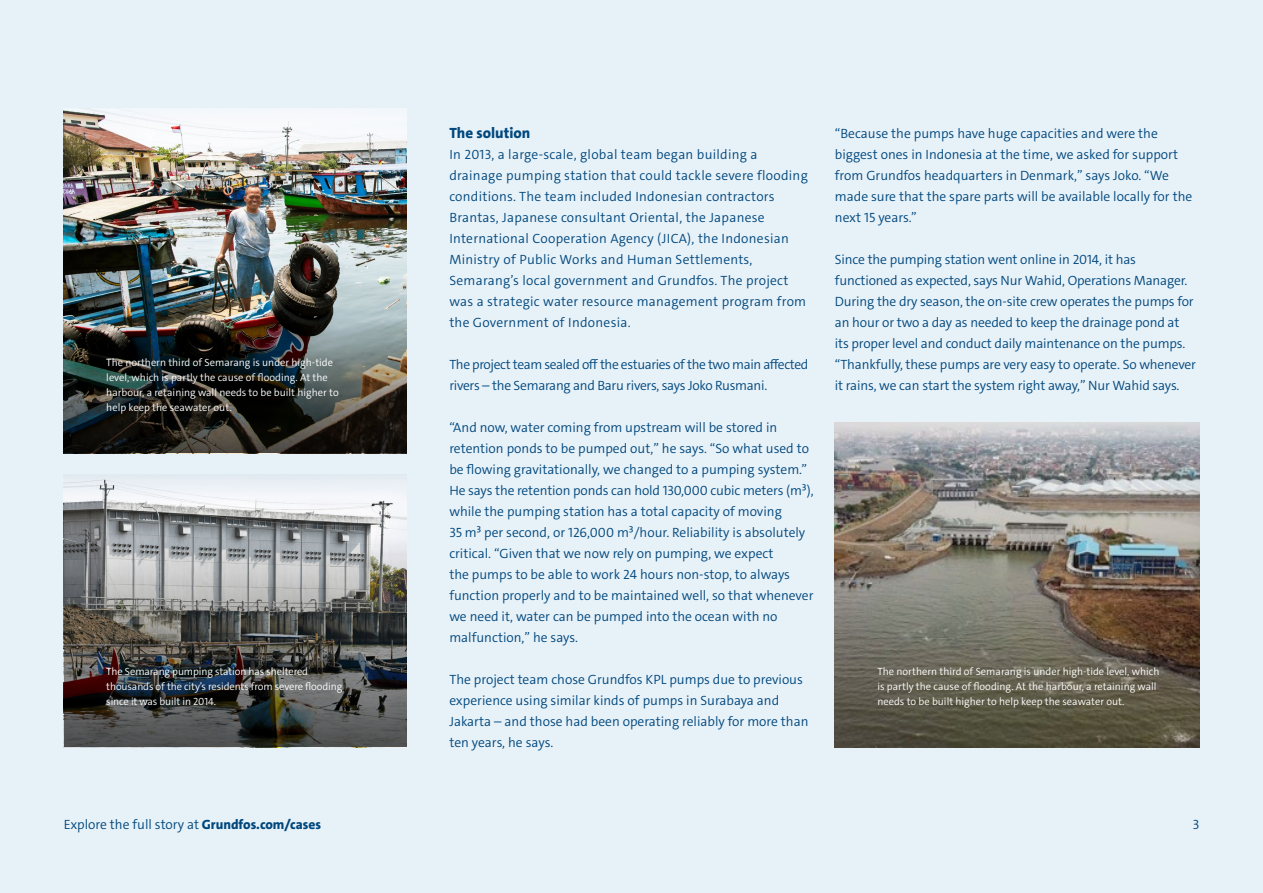
<style>
.page{position:relative;width:1263px;height:893px;background:#e7f1f8}
.page>*{position:absolute;margin:0;border:0;box-sizing:border-box;transform-origin:0 0}
.t1{font:800 15px "Grundfos The Sans";color:#00477d}
.t2{font:300 13.5px/21px "Grundfos The Sans";color:#00477d}
.t3{font:300 13.5px/21px "Grundfos The Sans";letter-spacing:.02em;color:#00477d}
.t4{font:300 13.5px/21px "Grundfos The Sans";letter-spacing:-.03em;color:#00477d}
.t5{font:300 10.5px/15px "Grundfos The Sans";color:#fff}
.s1{font-weight:800}
</style>
<div class="page">
<img style="left:835px;top:422px;width:364px;height:325px">
<img style="left:64px;top:108px;width:343px;height:173px">
<img style="left:64px;top:281px;width:343px;height:172px">
<img style="left:64px;top:479px;width:343px;height:44px">
<img style="left:64px;top:523px;width:343px;height:224px">
<p class="t1" style="left:449px;top:123px;width:82px">The solution</p>
<p class="t3" style="left:449px;top:144px;width:360px">In 2013, a large-scale, global team began building a drainage pumping station that could tackle severe flooding conditions. The team included Indonesian contractors Brantas, Japanese consultant Oriental, the Japanese International Cooperation Agency (JICA), the Indonesian Ministry of Public Works and Human Settlements, Semarang’s local government and Grundfos. The project was a strategic water resource management program from the Government of Indonesia.</p>
<p class="t4" style="left:449px;top:354px;width:361px">The project team sealed off the estuaries of the two main affected rivers – the Semarang and Baru rivers, says Joko Rusmani.</p>
<p class="t2" style="left:449px;top:417px;width:366px">“And now, water coming from upstream will be stored in retention ponds to be pumped out,” he says. “So what used to be flowing gravitationally, we changed to a pumping system.” He says the retention ponds can hold 130,000 cubic meters (m³), while the pumping station has a total capacity of moving<br>35 m³ per second, or 126,000 m³/hour. Reliability is absolutely critical. “Given that we now rely on pumping, we expect<br>the pumps to be able to work 24 hours non-stop, to always function properly and to be maintained well, so that whenever we need it, water can be pumped into the ocean with no malfunction,” he says.</p>
<p class="t2" style="left:449px;top:669px;width:361px">The project team chose Grundfos KPL pumps due to previous experience using similar kinds of pumps in Surabaya and Jakarta – and those had been operating reliably for more than ten years, he says.</p>
<p class="t2" style="left:835px;top:123px;width:359px">“Because the pumps have huge capacities and were the biggest ones in Indonesia at the time, we asked for support from Grundfos headquarters in Denmark,” says Joko. “We made sure that the spare parts will be available locally for the next 15 years.”</p>
<p class="t2" style="left:835px;top:249px;width:363px">Since the pumping station went online in 2014, it has functioned as expected, says Nur Wahid, Operations Manager.<br>During the dry season, the on-site crew operates the pumps for an hour or two a day as needed to keep the drainage pond at its proper level and conduct daily maintenance on the pumps. “Thankfully, these pumps are very easy to operate. So whenever it rains, we can start the system right away,” Nur Wahid says.</p>
<p class="t5" style="left:106px;top:355px;width:234px">The northern third of Semarang is under high-tide level, which is partly the cause of flooding. At the harbour, a retaining wall needs to be built higher to help keep the seawater out.</p>
<p class="t5" style="left:106px;top:664px;width:238px">The Semarang pumping station has sheltered thousands of the city’s residents from severe flooding since it was built in 2014.</p>
<p class="t5" style="left:877px;top:664px;width:284px">The northern third of Semarang is under high-tide level, which is partly the cause of flooding. At the harbour, a retaining wall needs to be built higher to help keep the seawater out.</p>
<p class="t2" style="left:64px;top:814px;width:259px">Explore the full story at <span class="s1">Grundfos.com/cases</span></p>
<p class="t2" style="left:1193px;top:814px;width:8px">3</p>
</div>
